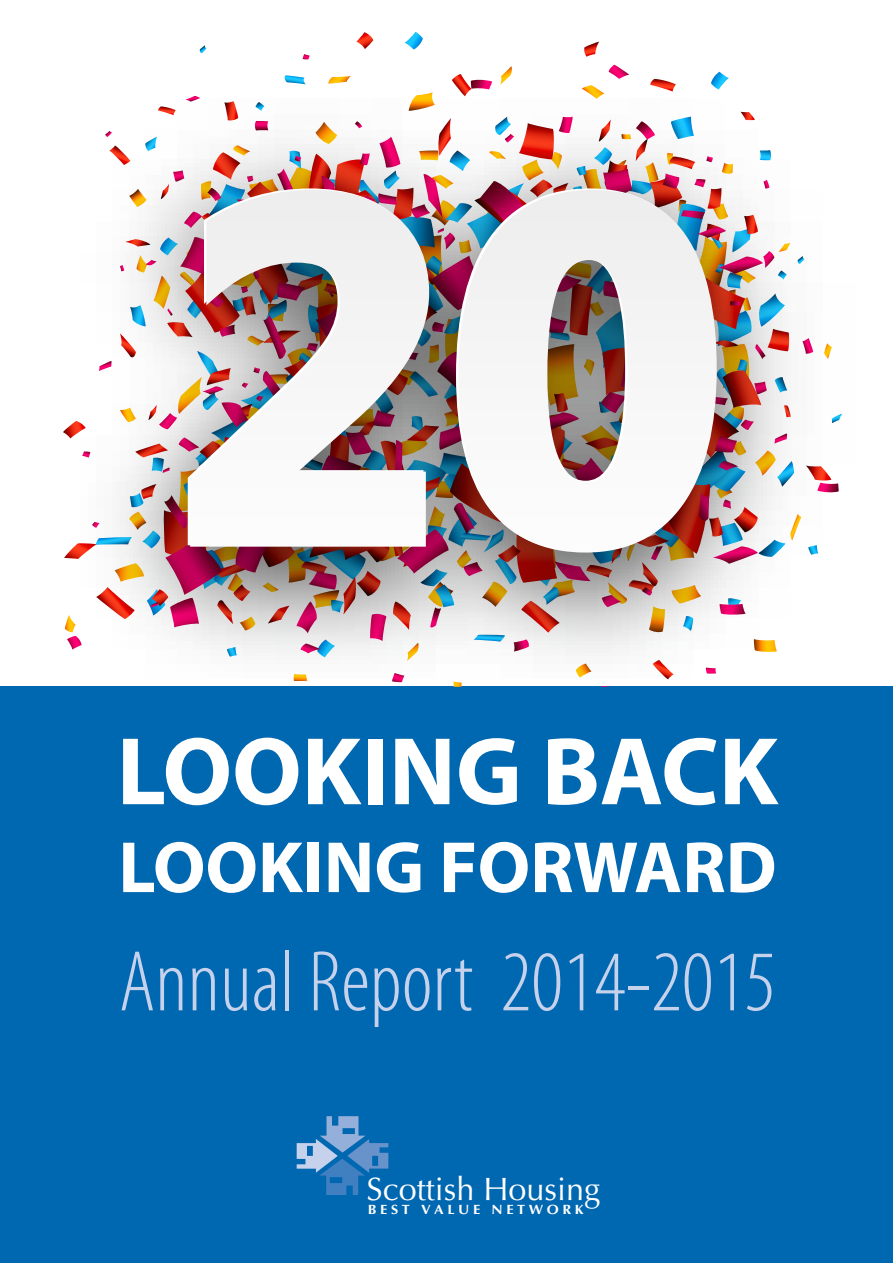
<style>
.page{position:relative;width:893px;height:1263px;background:#fff}
.page>*{position:absolute;margin:0;border:0;box-sizing:border-box;transform-origin:0 0}
.t1{font:700 97.05px "Myriad Pro";color:#fff}
.t2{font:300 condensed 87px "Myriad Pro";color:#c6d2eb}
.t3{font:700 73.2px "Myriad Pro";color:#fff}
.t4{font:32.4px "Optima";color:#fff}
.t5{font:700 13.35px "Optima";letter-spacing:.25em;color:#fff;scale:1.08 1}
</style>
<div class="page">
<div style="left:0;top:687px;width:893px;height:576px;background:#0067b1"></div>
<svg style="left:297px;top:1116px;width:91px;height:79px"></svg>
<svg style="left:16px;top:37px;width:845px;height:650px"></svg>
<svg style="left:190px;top:190px;width:239px;height:357px"></svg>
<svg style="left:458px;top:190px;width:259px;height:362px"></svg>
<p class="t1" style="left:117px;top:708px;width:663px">LOOKING BACK</p>
<p class="t3" style="left:118px;top:820px;width:660px">LOOKING FORWARD</p>
<p class="t2" style="left:119px;top:935px;width:659px">Annual Report 2014-2015</p>
<p class="t4" style="left:367px;top:1170px;width:235px">Scottish Housing</p>
<p class="t5" style="left:368px;top:1201px;width:201px">BEST VALUE NETWORK</p>
</div>
